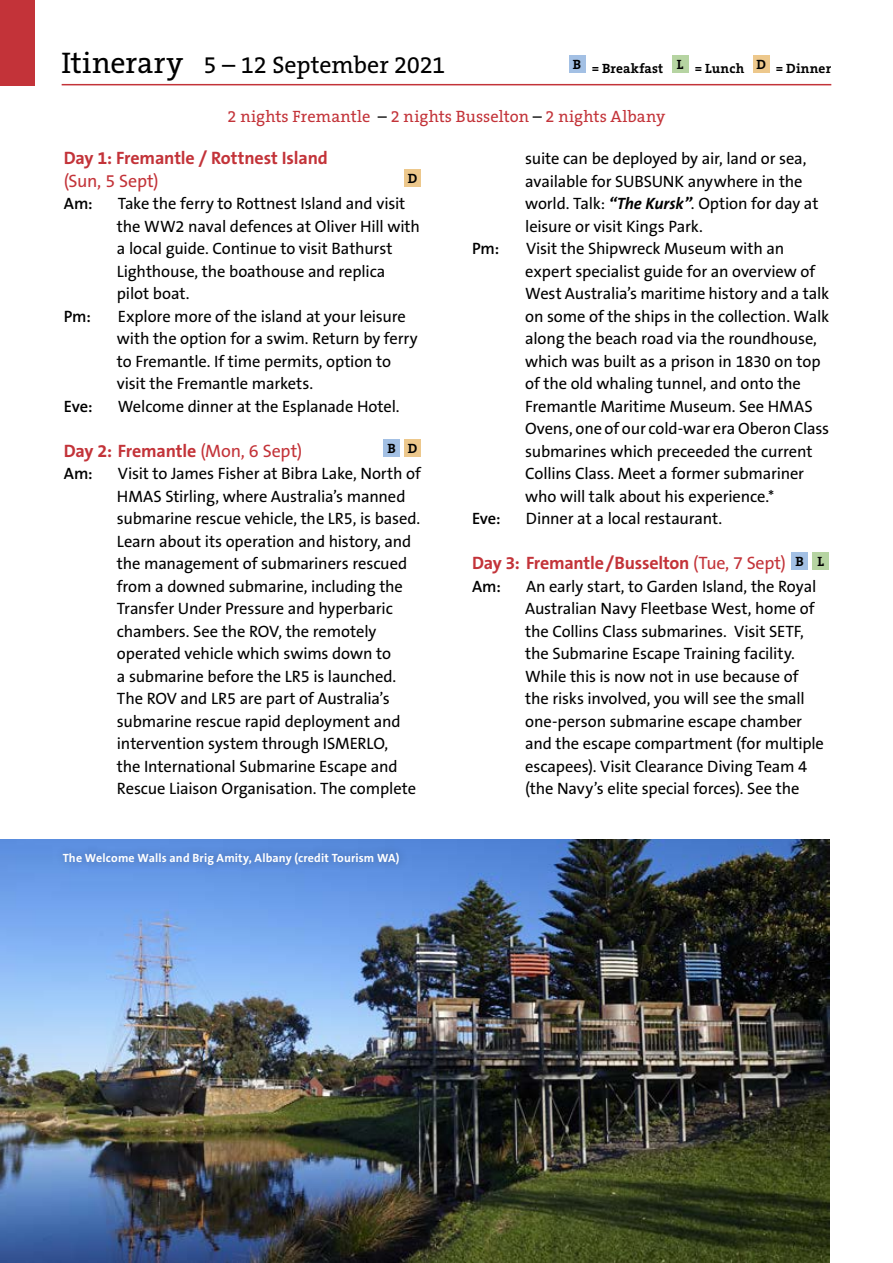
<style>
.page{position:relative;width:893px;height:1263px;background:#fff}
.page>*{position:absolute;margin:0;border:0;box-sizing:border-box;transform-origin:0 0}
.t1{font:24px "The Serif B5 Plain";letter-spacing:-.01em;color:#000}
.t2{font:700 18px "The Sans B7";letter-spacing:-.01em;color:#c33339}
.t3{font:18px "The Sans B5 Plain";letter-spacing:-.015em;color:#c33339}
.t4{font:16.5px/22.5px "The Sans B5 Plain";letter-spacing:-.01em;color:#000}
.t5{font:16.5px "The Serif B5 Plain";letter-spacing:.005em;color:#c33339}
.t6{font:600 16.5px "The Sans B6";letter-spacing:-.01em;color:#000}
.t7{font:700 13.5px "The Serif B7";letter-spacing:.01em;color:#000}
.t8{font:700 12px "The Sans B7";letter-spacing:.015em;color:#fff}
.s1{font-size:30px}
.s2{color:#000}
.s3{font-family:"The Sans B5 Plain";font-weight:400}
.s4{font-family:"The Sans B7";font-weight:700;font-style:italic}
</style>
<div class="page">
<div style="left:812px;top:552px;width:17px;height:17px;background:#b6d4a2"></div>
<div style="left:791px;top:552px;width:17px;height:17px;background:#a3c0e4"></div>
<hr style="left:62px;top:84px;width:769px;height:1px;background:#c33339">
<div style="left:672px;top:56px;width:16px;height:17px;background:#b6d4a2"></div>
<div style="left:569px;top:56px;width:16px;height:17px;background:#a3c0e4"></div>
<div style="left:753px;top:56px;width:16px;height:17px;background:#edc88c"></div>
<div style="left:0;top:0;width:34px;height:85px;background:#c33339"></div>
<div style="left:404px;top:169px;width:17px;height:18px;background:#edc88c"></div>
<div style="left:383px;top:439px;width:17px;height:18px;background:#a3c0e4"></div>
<div style="left:404px;top:439px;width:17px;height:18px;background:#edc88c"></div>
<img style="left:0;top:839px;width:829px;height:424px">
<div style="left:54px;top:844px;width:354px;height:31px;background:#000;opacity:.25"></div>
<h1 class="t1" style="left:62px;top:52px;width:385px"><span class="s1">Itinerary</span> 5 – 12 September 2021</h1>
<p class="t7" style="left:573px;top:61px;width:260px">B = Breakfast L = Lunch D = Dinner</p>
<p class="t5" style="left:227px;top:108px;width:439px">2 nights Fremantle <span class="s2">–</span> 2 nights Busselton <span class="s2">–</span> 2 nights Albany</p>
<p class="t2" style="left:64px;top:149px;width:266px">Day 1: Fremantle / Rottnest Island</p>
<p class="t3" style="left:64px;top:171px;width:96px">(Sun, 5 Sept)</p>
<p class="t6" style="left:64px;top:195px;width:31px">Am:</p>
<p class="t4" style="left:117px;top:193px;width:305px">Take the ferry to Rottnest Island and visit the WW2 naval defences at Oliver Hill with a local guide. Continue to visit Bathurst Lighthouse, the boathouse and replica pilot boat.</p>
<p class="t6" style="left:64px;top:308px;width:29px">Pm:</p>
<p class="t4" style="left:117px;top:306px;width:302px">Explore more of the island at your leisure with the option for a swim. Return by ferry to Fremantle. If time permits, option to visit the Fremantle markets.</p>
<p class="t6" style="left:64px;top:398px;width:30px">Eve:</p>
<p class="t4" style="left:118px;top:396px;width:283px">Welcome dinner at the Esplanade Hotel.</p>
<p class="t2" style="left:64px;top:441px;width:240px">Day 2: Fremantle <span class="s3">(Mon, 6 Sept)</span></p>
<p class="t6" style="left:64px;top:465px;width:31px">Am:</p>
<p class="t4" style="left:117px;top:463px;width:306px">Visit to James Fisher at Bibra Lake, North of HMAS Stirling, where Australia’s manned submarine rescue vehicle, the LR5, is based.<br>Learn about its operation and history, and the management of submariners rescued from a downed submarine, including the Transfer Under Pressure and hyperbaric chambers. See the ROV, the remotely operated vehicle which swims down to<br>a submarine before the LR5 is launched.<br>The ROV and LR5 are part of Australia’s submarine rescue rapid deployment and intervention system through ISMERLO,<br>the International Submarine Escape and Rescue Liaison Organisation. The complete</p>
<p class="t4" style="left:525px;top:148px;width:295px">suite can be deployed by air, land or sea, available for SUBSUNK anywhere in the world. Talk: <span class="s4">“The Kursk”</span>. Option for day at leisure or visit Kings Park.</p>
<p class="t7" style="left:408px;top:171px;width:11px">D</p>
<p class="t6" style="left:472px;top:240px;width:29px">Pm:</p>
<p class="t4" style="left:525px;top:238px;width:306px">Visit the Shipwreck Museum with an expert specialist guide for an overview of West Australia’s maritime history and a talk on some of the ships in the collection. Walk along the beach road via the roundhouse, which was built as a prison in 1830 on top of the old whaling tunnel, and onto the Fremantle Maritime Museum. See HMAS Ovens, one of our cold-war era Oberon Class submarines which preceeded the current Collins Class. Meet a former submariner who will talk about his experience.*</p>
<p class="t6" style="left:472px;top:510px;width:30px">Eve:</p>
<p class="t4" style="left:526px;top:508px;width:198px">Dinner at a local restaurant.</p>
<p class="t2" style="left:472px;top:554px;width:315px">Day 3: Fremantle / Busselton <span class="s3">(Tue, 7 Sept)</span></p>
<p class="t6" style="left:472px;top:578px;width:31px">Am:</p>
<p class="t4" style="left:525px;top:576px;width:300px">An early start, to Garden Island, the Royal Australian Navy Fleetbase West, home of the Collins Class submarines. Visit SETF, the Submarine Escape Training facility.<br>While this is now not in use because of the risks involved, you will see the small one-person submarine escape chamber and the escape compartment (for multiple escapees). Visit Clearance Diving Team 4 (the Navy’s elite special forces). See the</p>
<p class="t7" style="left:387px;top:441px;width:31px">B D</p>
<p class="t7" style="left:796px;top:554px;width:30px">B L</p>
<p class="t8" style="left:63px;top:851px;width:338px">The Welcome Walls and Brig Amity, Albany (credit Tourism WA)</p>
</div>
